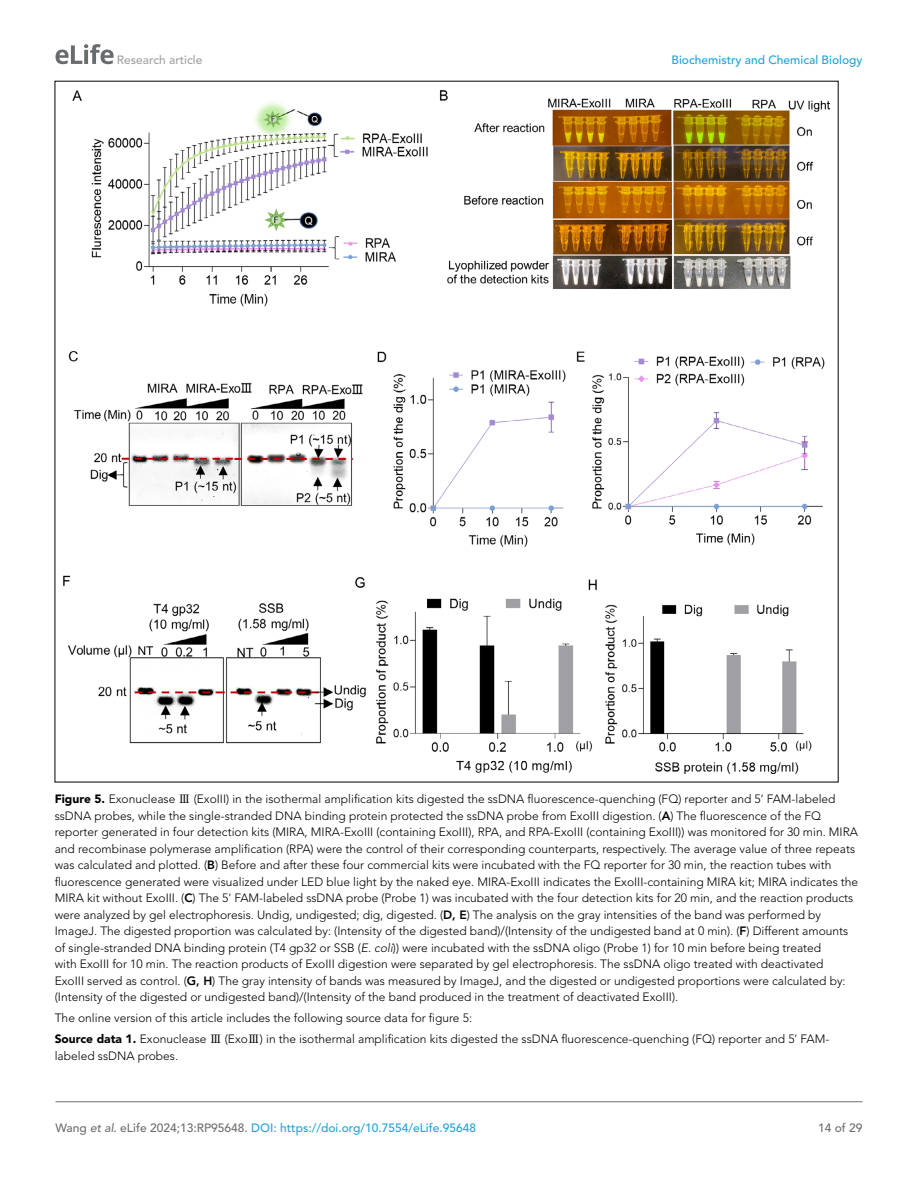
<style>
.page{position:relative;width:918px;height:1188px;background:#fff}
.page>*{position:absolute;margin:0;border:0;box-sizing:border-box;transform-origin:0 0}
.t1{font:300 12px/16.5px "Avenir LT Std";color:#000}
.t2{font:500 12px "Avenir LT Std";color:#1ea4d7}
.t3{font:500 12px "Avenir LT Std";color:#a3a09f}
.t4{font:500 12px "Avenir LT Std";color:#6e6e70}
.s1{font-weight:900}
.s2{font-family:"MS Mincho";font-weight:400}
.s3{font-weight:800}
.s4{font-style:italic}
.s5{color:#6e6e70}
.s6{font-style:italic;color:#6e6e70}
</style>
<div class="page">
<svg style="left:56px;top:44px;width:58px;height:20px"></svg>
<hr style="left:56px;top:1101px;width:806px;height:1px;background:#6e6e70">
<img style="left:64px;top:90px;width:765px;height:683px">
<p class="t3" style="left:117px;top:53px;width:87px">Research article</p>
<p class="t2" style="left:672px;top:53px;width:192px">Biochemistry and Chemical Biology</p>
<p class="t1" style="left:55px;top:791px;width:805px"><span class="s1">Figure 5.</span> Exonuclease <span class="s2">Ⅲ</span> (ExoIII) in the isothermal amplification kits digested the ssDNA fluorescence-quenching (FQ) reporter and 5 FAM-labeled ssDNA probes, while the single-stranded DNA binding protein protected the ssDNA probe from ExoIII digestion. (<span class="s3">A</span>) The fluorescence of the FQ reporter generated in four detection kits (MIRA, MIRA-ExoIII (containing ExoIII), RPA, and RPA-ExoIII (containing ExoIII)) was monitored for 30 min. MIRA and recombinase polymerase amplification (RPA) were the control of their corresponding counterparts, respectively. The average value of three repeats was calculated and plotted. (<span class="s3">B</span>) Before and after these four commercial kits were incubated with the FQ reporter for 30 min, the reaction tubes with fluorescence generated were visualized under LED blue light by the naked eye. MIRA-ExoIII indicates the ExoIII-containing MIRA kit; MIRA indicates the MIRA kit without ExoIII. (<span class="s3">C</span>) The 5 FAM-labeled ssDNA probe (Probe 1) was incubated with the four detection kits for 20 min, and the reaction products were analyzed by gel electrophoresis. Undig, undigested; dig, digested. (<span class="s3">D, E</span>) The analysis on the gray intensities of the band was performed by ImageJ. The digested proportion was calculated by: (Intensity of the digested band)/(Intensity of the undigested band at 0 min). (<span class="s3">F</span>) Different amounts of single-stranded DNA binding protein (T4 gp32 or SSB (<span class="s4">E. coli</span>)) were incubated with the ssDNA oligo (Probe 1) for 10 min before being treated<br>with ExoIII for 10 min. The reaction products of ExoIII digestion were separated by gel electrophoresis. The ssDNA oligo treated with deactivated<br>ExoIII served as control. (<span class="s3">G, H</span>) The gray intensity of bands was measured by ImageJ, and the digested or undigested proportions were calculated by: (Intensity of the digested or undigested band)/(Intensity of the band produced in the treatment of deactivated ExoIII).</p>
<p class="t1" style="left:55px;top:1008px;width:776px;line-height:21px">The online version of this article includes the following source data for figure 5:<br><span class="s1">Source data 1.</span> Exonuclease <span class="s2">Ⅲ</span> (Exo<span class="s2">Ⅲ</span>) in the isothermal amplification kits digested the ssDNA fluorescence-quenching (FQ) reporter and 5 FAM-</p>
<p class="t1" style="left:55px;top:1047px;width:125px">labeled ssDNA probes.</p>
<p class="t2" style="left:56px;top:1121px;width:422px"><span class="s5">Wang</span> <span class="s6">et al</span><span class="s5">. eLife 2024;13:RP95648.</span> DOI: https://doi.org/10.7554/eLife.95648</p>
<p class="t4" style="left:818px;top:1121px;width:46px">14 of 29</p>
</div>
